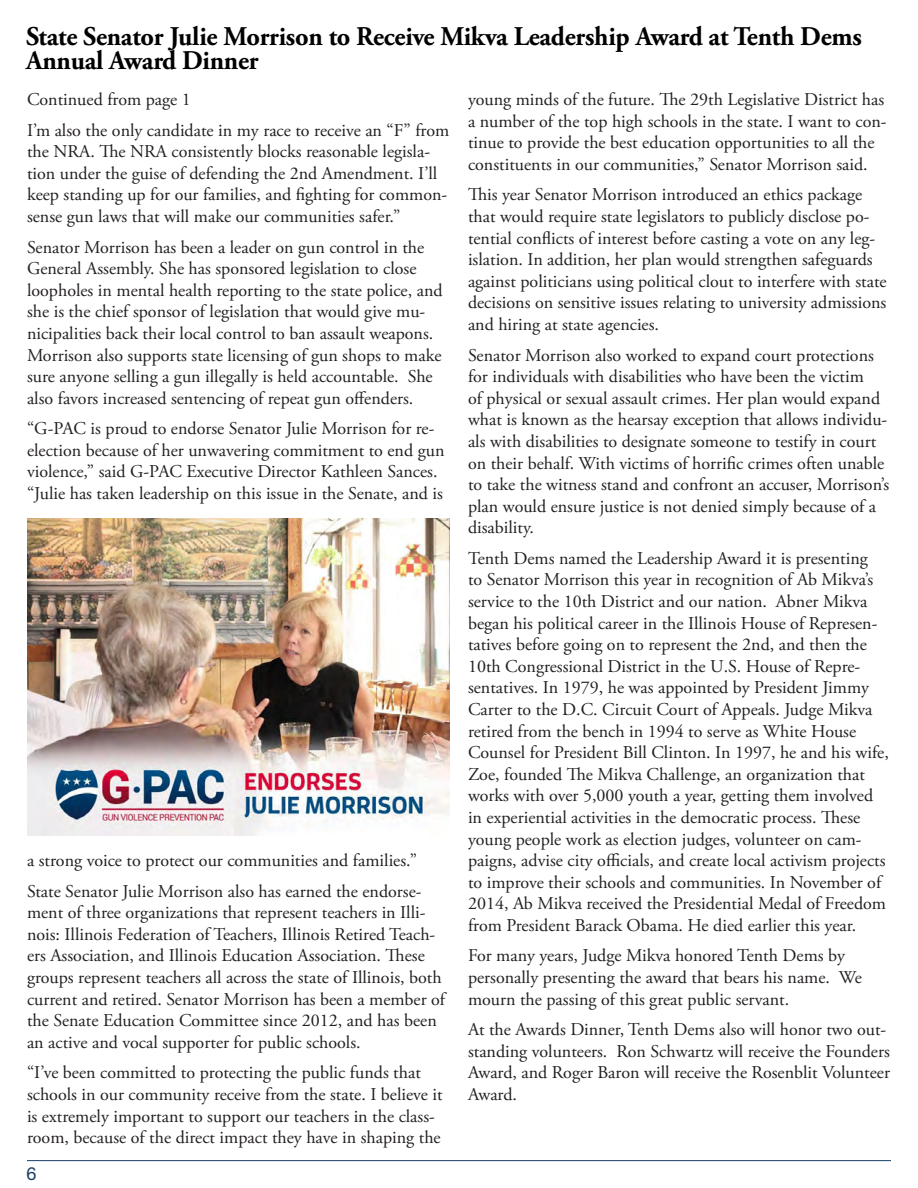
<style>
.page{position:relative;width:918px;height:1188px;background:#fff}
.page>*{position:absolute;margin:0;border:0;box-sizing:border-box;transform-origin:0 0}
.t1{font:700 27px/24px "Adobe Garamond Pro";letter-spacing:-.01em;color:#000}
.t2{font:18px/21.6px "Adobe Garamond Pro";color:#231f20}
.t3{font:18px "Helvetica Neue LT Pro";color:#183f68}
</style>
<div class="page">
<hr style="left:27px;top:1160px;width:864px;height:1px;background:#183f68">
<img style="left:27px;top:518px;width:423px;height:318px">
<p class="t1" style="left:26px;top:25px;width:837px">State Senator Julie Morrison to Receive Mikva Leadership Award at Tenth Dems<br>Annual Award Dinner</p>
<p class="t2" style="left:27px;top:89px;width:165px">Continued from page 1</p>
<p class="t2" style="left:27px;top:120px;width:424px">I’m also the only candidate in my race to receive an “F” from the NRA. The NRA consistently blocks reasonable legisla&shy;tion under the guise of defending the 2nd Amendment. I’ll keep standing up for our families, and fighting for common&shy;sense gun laws that will make our communities safer.”</p>
<p class="t2" style="left:27px;top:237px;width:417px">Senator Morrison has been a leader on gun control in the General Assembly. She has sponsored legislation to close loopholes in mental health reporting to the state police, and she is the chief sponsor of legislation that would give mu&shy;nicipalities back their local control to ban assault weapons.<br>Morrison also supports state licensing of gun shops to make sure anyone selling a gun illegally is held accountable. She also favors increased sentencing of repeat gun offenders.</p>
<p class="t2" style="left:27px;top:418px;width:419px">“G-PAC is proud to endorse Senator Julie Morrison for re&shy;election because of her unwavering commitment to end gun violence,” said G-PAC Executive Director Kathleen Sances. “Julie has taken leadership on this issue in the Senate, and is</p>
<p class="t2" style="left:27px;top:850px;width:391px">a strong voice to protect our communities and families.”</p>
<p class="t2" style="left:27px;top:881px;width:420px">State Senator Julie Morrison also has earned the endorse&shy;ment of three organizations that represent teachers in Illi&shy;nois: Illinois Federation of Teachers, Illinois Retired Teach&shy;ers Association, and Illinois Education Association. These groups represent teachers all across the state of Illinois, both current and retired. Senator Morrison has been a member of the Senate Education Committee since 2012, and has been an active and vocal supporter for public schools.</p>
<p class="t2" style="left:27px;top:1062px;width:417px">“I’ve been committed to protecting the public funds that schools in our community receive from the state. I believe it is extremely important to support our teachers in the class&shy;room, because of the direct impact they have in shaping the</p>
<p class="t3" style="left:27px;top:1163px;width:12px">6</p>
<p class="t2" style="left:468px;top:89px;width:420px">young minds of the future. The 29th Legislative District has a number of the top high schools in the state. I want to con&shy;tinue to provide the best education opportunities to all the constituents in our communities,” Senator Morrison said.</p>
<p class="t2" style="left:468px;top:185px;width:420px">This year Senator Morrison introduced an ethics package that would require state legislators to publicly disclose po&shy;tential conflicts of interest before casting a vote on any leg&shy;islation. In addition, her plan would strengthen safeguards against politicians using political clout to interfere with state decisions on sensitive issues relating to university admissions and hiring at state agencies.</p>
<p class="t2" style="left:468px;top:345px;width:423px">Senator Morrison also worked to expand court protections for individuals with disabilities who have been the victim<br>of physical or sexual assault crimes. Her plan would expand what is known as the hearsay exception that allows individu&shy;als with disabilities to designate someone to testify in court on their behalf. With victims of horrific crimes often unable to take the witness stand and confront an accuser, Morrison’s plan would ensure justice is not denied simply because of a disability.</p>
<p class="t2" style="left:468px;top:548px;width:422px">Tenth Dems named the Leadership Award it is presenting<br>to Senator Morrison this year in recognition of Ab Mikva’s service to the 10th District and our nation. Abner Mikva began his political career in the Illinois House of Represen&shy;tatives before going on to represent the 2nd, and then the 10th Congressional District in the U.S. House of Repre&shy;sentatives. In 1979, he was appointed by President Jimmy Carter to the D.C. Circuit Court of Appeals. Judge Mikva retired from the bench in 1994 to serve as White House Counsel for President Bill Clinton. In 1997, he and his wife, Zoe, founded The Mikva Challenge, an organization that works with over 5,000 youth a year, getting them involved in experiential activities in the democratic process. These young people work as election judges, volunteer on cam&shy;paigns, advise city officials, and create local activism projects to improve their schools and communities. In November of 2014, Ab Mikva received the Presidential Medal of Freedom from President Barack Obama. He died earlier this year.</p>
<p class="t2" style="left:468px;top:946px;width:395px">For many years, Judge Mikva honored Tenth Dems by personally presenting the award that bears his name. We mourn the passing of this great public servant.</p>
<p class="t2" style="left:468px;top:1019px;width:424px">At the Awards Dinner, Tenth Dems also will honor two out&shy;standing volunteers. Ron Schwartz will receive the Founders Award, and Roger Baron will receive the Rosenblit Volunteer Award.</p>
</div>
